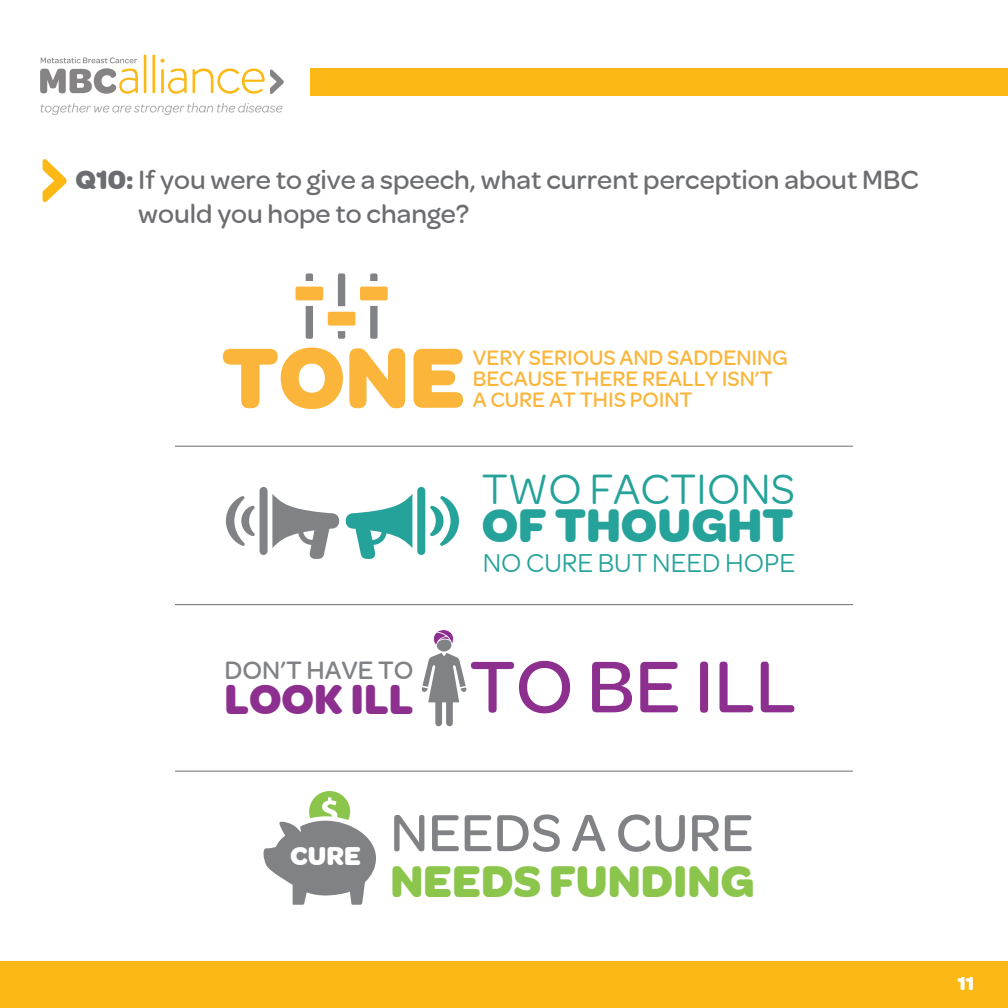
<style>
.page{position:relative;width:1008px;height:1008px;background:#fff}
.page>*{position:absolute;margin:0;border:0;box-sizing:border-box;transform-origin:0 0}
.t1{font:700 91.2px "Omnes";color:#fab53a}
.t2{font:500 55.6px "Omnes";color:#808285}
.t3{font:700 49.8px "Omnes";color:#25a29a}
.t4{font:700 47px "Omnes";color:#8bc54c}
.t5{font:44.8px "Omnes";color:#25a29a}
.t6{font:700 44.4px "Omnes";color:#8c2f8f}
.t7{font:500 28px/33.6px "Omnes";color:#6c6d70}
.t8{font:27.4px "Omnes";color:#25a29a}
.t9{font:500 26.6px "Omnes";color:#808285}
.t10{font:500 22.2px/21.2px "Omnes";color:#fab53a}
.t11{font:700 20px "Omnes";color:#fff}
.s1{font-weight:700}
.s2{font-weight:500;font-size:78px}
</style>
<div class="page">
<div style="left:310px;top:68px;width:698px;height:28px;background:#fcb814"></div>
<div style="left:0;top:962px;width:1008px;height:46px;background:#fcb814"></div>
<svg style="left:40px;top:103px;width:242px;height:12px"></svg>
<svg style="left:40px;top:57px;width:98px;height:37px"></svg>
<hr style="left:144px;top:55px;width:2px;height:38px;background:#fcb814">
<hr style="left:152px;top:55px;width:3px;height:38px;background:#fcb814">
<hr style="left:161px;top:69px;width:3px;height:24px;background:#fcb814">
<svg style="left:161px;top:59px;width:4px;height:4px"></svg>
<svg style="left:168px;top:69px;width:19px;height:25px"></svg>
<svg style="left:193px;top:69px;width:91px;height:25px"></svg>
<svg style="left:43px;top:159px;width:24px;height:43px"></svg>
<div style="left:328px;top:312px;width:27px;height:14px;background:#fab53a;border-radius:2px"></div>
<svg style="left:338px;top:273px;width:7px;height:33px"></svg>
<svg style="left:338px;top:331px;width:7px;height:8px"></svg>
<div style="left:296px;top:287px;width:27px;height:13px;background:#fab53a;border-radius:2px"></div>
<svg style="left:306px;top:273px;width:7px;height:8px"></svg>
<svg style="left:306px;top:306px;width:7px;height:33px"></svg>
<div style="left:360px;top:287px;width:28px;height:13px;background:#fab53a;border-radius:2px"></div>
<svg style="left:370px;top:273px;width:8px;height:8px"></svg>
<svg style="left:370px;top:306px;width:8px;height:33px"></svg>
<svg style="left:346px;top:487px;width:113px;height:72px"></svg>
<svg style="left:226px;top:487px;width:113px;height:72px"></svg>
<svg style="left:421px;top:629px;width:46px;height:98px"></svg>
<hr style="left:176px;top:446px;width:677px;height:1px;background:#808285">
<hr style="left:176px;top:604px;width:677px;height:1px;background:#808285">
<hr style="left:176px;top:771px;width:677px;height:1px;background:#808285">
<svg style="left:263px;top:791px;width:113px;height:114px"></svg>
<p class="t7" style="left:138px;top:163px;width:782px;text-indent:-63px"><span class="s1">Q10:</span> If you were to give a speech, what current perception about MBC would you hope to change?</p>
<h1 class="t1" style="left:222px;top:325px;width:245px">TONE</h1>
<p class="t10" style="left:473px;top:347px;width:317px">VERY SERIOUS AND SADDENING<br>BECAUSE THERE REALLY ISN’T<br>A CURE AT THIS POINT</p>
<h3 class="t5" style="left:482px;top:464px;width:315px">TWO FACTIONS</h3>
<h3 class="t3" style="left:482px;top:497px;width:313px">OF THOUGHT</h3>
<p class="t8" style="left:483px;top:547px;width:314px">NO CURE BUT NEED HOPE</p>
<h3 class="t6" style="left:225px;top:673px;width:573px">LOOK ILL <span class="s2">TO BE ILL</span></h3>
<p class="t9" style="left:225px;top:655px;width:191px">DON’T HAVE TO</p>
<h2 class="t2" style="left:290px;top:801px;width:465px"><sub>CURE</sub> NEEDS A CURE</h2>
<h3 class="t4" style="left:390px;top:854px;width:366px">NEEDS FUNDING</h3>
<p class="t11" style="left:958px;top:972px;width:18px">11</p>
</div>
